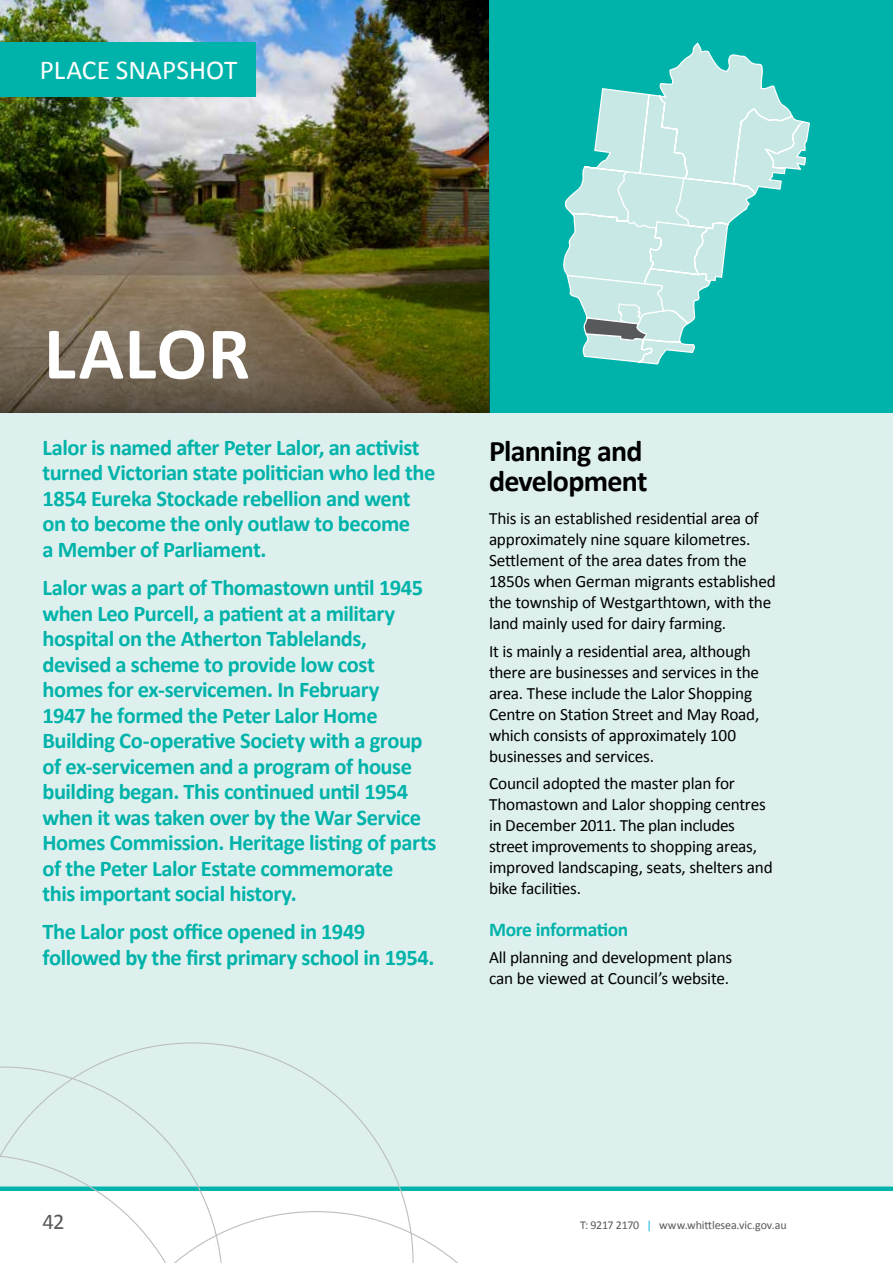
<style>
.page{position:relative;width:893px;height:1263px;background:#fff}
.page>*{position:absolute;margin:0;border:0;box-sizing:border-box;transform-origin:0 0}
.t1{font:700 75px "Calibri";letter-spacing:.01em;color:#fff}
.t2{font:700 30px/30px "Calibri";letter-spacing:-.025em;color:#000}
.t3{font:27.3px "Calibri";letter-spacing:.005em;color:#fff}
.t4{font:700 22.5px/25.5px "Calibri";letter-spacing:-.025em;color:#00b3aa}
.t5{font:22.5px "Calibri";color:#58595b}
.t6{font:700 19.5px "Calibri";letter-spacing:-.02em;color:#00b3aa}
.t7{font:17.25px/21px "Calibri";letter-spacing:-.015em;color:#000}
.t8{font:12px "Calibri";letter-spacing:-.01em;color:#58595b}
.s1{color:#00b1e8}
</style>
<div class="page">
<div style="left:0;top:412px;width:893px;height:774px;background:#ddf0ee"></div>
<img style="left:0;top:0;width:489px;height:136px">
<div style="left:489px;top:0;width:404px;height:412px;background:#00b3aa"></div>
<img style="left:0;top:136px;width:489px;height:276px">
<div style="left:0;top:43px;width:255px;height:54px;background:#00b3aa"></div>
<svg style="left:563px;top:43px;width:247px;height:322px"></svg>
<svg style="left:566px;top:269px;width:99px;height:73px;background:#a8d4d1"></svg>
<div style="left:0;top:1186px;width:893px;height:5px;background:#00b3aa"></div>
<svg style="left:0;top:1066px;width:537px;height:197px"></svg>
<p class="t3" style="left:40px;top:53px;width:199px">PLACE SNAPSHOT</p>
<h1 class="t1" style="left:44px;top:306px;width:208px">LALOR</h1>
<p class="t4" style="left:43px;top:435px;width:394px">Lalor is named after Peter Lalor, an activist turned Victorian state politician who led the 1854 Eureka Stockade rebellion and went on to become the only outlaw to become<br>a Member of Parliament.</p>
<p class="t4" style="left:43px;top:575px;width:395px">Lalor was a part of Thomastown until 1945 when Leo Purcell, a patient at a military hospital on the Atherton Tablelands, devised a scheme to provide low cost homes for ex-servicemen. In February<br>1947 he formed the Peter Lalor Home Building Co-operative Society with a group of ex-servicemen and a program of house building began. This continued until 1954 when it was taken over by the War Service Homes Commission. Heritage listing of parts of the Peter Lalor Estate commemorate<br>this important social history.</p>
<p class="t4" style="left:43px;top:919px;width:393px">The Lalor post office opened in 1949 followed by the first primary school in 1954.</p>
<h2 class="t2" style="left:489px;top:435px;width:160px">Planning and development</h2>
<p class="t7" style="left:489px;top:508px;width:288px">This is an established residential area of approximately nine square kilometres.<br>Settlement of the area dates from the 1850s when German migrants established the township of Westgarthtown, with the land mainly used for dairy farming.</p>
<p class="t7" style="left:489px;top:640px;width:272px">It is mainly a residential area, although there are businesses and services in the area. These include the Lalor Shopping Centre on Station Street and May Road, which consists of approximately 100 businesses and services.</p>
<p class="t7" style="left:489px;top:773px;width:285px">Council adopted the master plan for Thomastown and Lalor shopping centres in December 2011. The plan includes street improvements to shopping areas, improved landscaping, seats, shelters and bike facilities.</p>
<p class="t6" style="left:489px;top:917px;width:141px">More information</p>
<p class="t7" style="left:489px;top:947px;width:245px">All planning and development plans can be viewed at Council’s website.</p>
<p class="t5" style="left:43px;top:1207px;width:24px">42</p>
<p class="t8" style="left:580px;top:1217px;width:208px">T: 9217 2170 <span class="s1">|</span> www.whittlesea.vic.gov.au</p>
</div>
